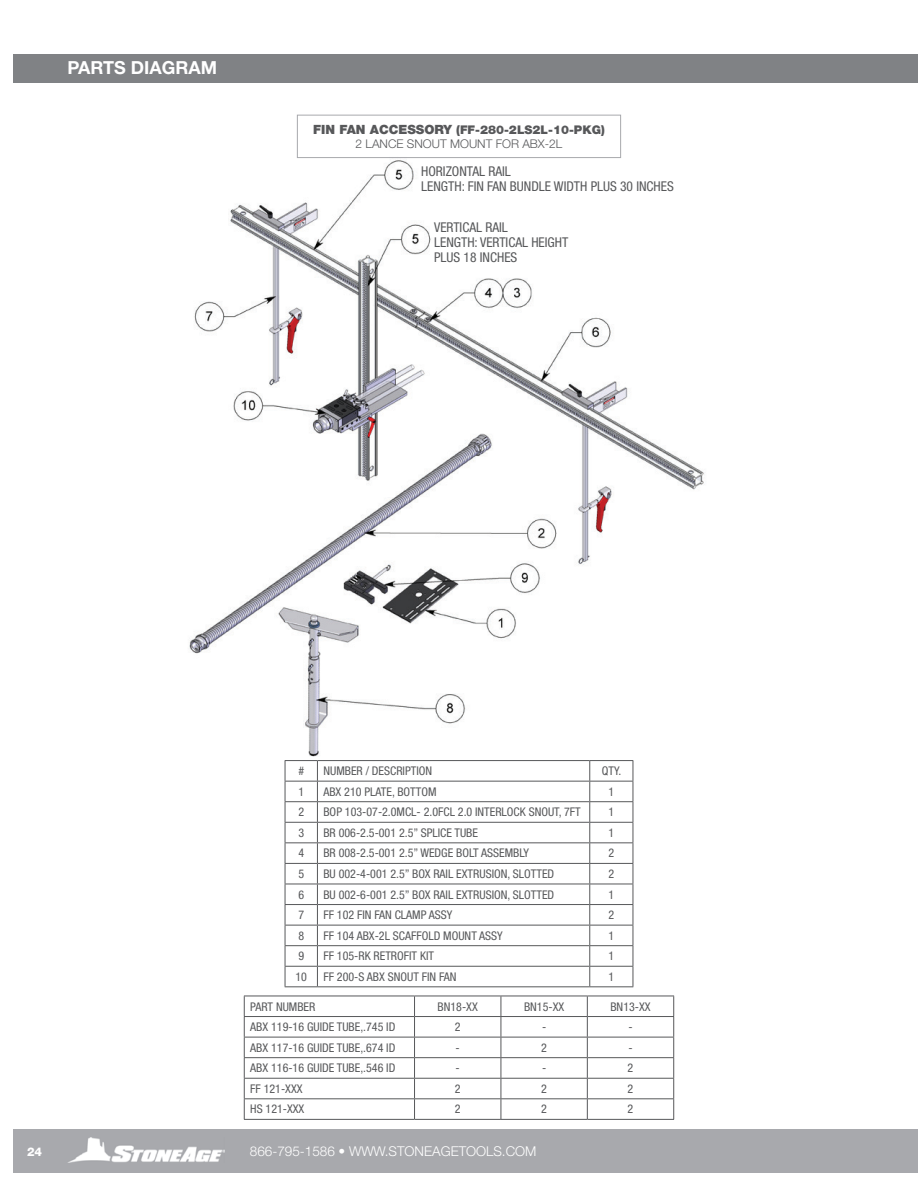
<style>
.page{position:relative;width:918px;height:1188px;background:#fff}
.page>*{position:absolute;margin:0;border:0;box-sizing:border-box;transform-origin:0 0}
.t1{font:700 18px "Helvetica Neue LT Std";color:#fff}
.t2{font:condensed 13.5px/15px "Helvetica Neue LT Std";color:#57585a}
.t3{font:300 13.5px "Helvetica Neue LT Std";color:#fff}
.t4{font:condensed 12px "Helvetica Neue LT Std";color:#57585a}
.t5{font:300 12px/13.5px "Helvetica Neue LT Std";color:#57585a;text-align:center}
.t6{font:800 12px "Helvetica Neue LT Std";color:#fff}
.s1{font-weight:900;font-size:12.75px}
.s2{font-weight:900}
</style>
<div class="page">
<div style="left:14px;top:1129px;width:904px;height:44px;background:#a8a9ad"></div>
<img style="left:69px;top:1137px;width:155px;height:25px">
<img style="left:189px;top:152px;width:516px;height:616px">
<div style="left:297px;top:115px;width:324px;height:43px;border:1px solid #a8a9ad"></div>
<hr style="left:285px;top:760px;width:32px;height:1px;background:#57585a">
<hr style="left:317px;top:760px;width:273px;height:1px;background:#57585a">
<hr style="left:590px;top:760px;width:43px;height:1px;background:#57585a">
<hr style="left:285px;top:781px;width:32px;height:1px;background:#57585a">
<hr style="left:317px;top:781px;width:273px;height:1px;background:#57585a">
<hr style="left:590px;top:781px;width:43px;height:1px;background:#57585a">
<hr style="left:285px;top:801px;width:32px;height:1px;background:#57585a">
<hr style="left:317px;top:801px;width:273px;height:1px;background:#57585a">
<hr style="left:590px;top:801px;width:43px;height:1px;background:#57585a">
<hr style="left:285px;top:822px;width:32px;height:1px;background:#57585a">
<hr style="left:317px;top:822px;width:273px;height:1px;background:#57585a">
<hr style="left:590px;top:822px;width:43px;height:1px;background:#57585a">
<hr style="left:285px;top:842px;width:32px;height:1px;background:#57585a">
<hr style="left:317px;top:842px;width:273px;height:1px;background:#57585a">
<hr style="left:590px;top:842px;width:43px;height:1px;background:#57585a">
<hr style="left:285px;top:863px;width:32px;height:1px;background:#57585a">
<hr style="left:317px;top:863px;width:273px;height:1px;background:#57585a">
<hr style="left:590px;top:863px;width:43px;height:1px;background:#57585a">
<hr style="left:285px;top:884px;width:32px;height:1px;background:#57585a">
<hr style="left:317px;top:884px;width:273px;height:1px;background:#57585a">
<hr style="left:590px;top:884px;width:43px;height:1px;background:#57585a">
<hr style="left:285px;top:904px;width:32px;height:1px;background:#57585a">
<hr style="left:317px;top:904px;width:273px;height:1px;background:#57585a">
<hr style="left:590px;top:904px;width:43px;height:1px;background:#57585a">
<hr style="left:285px;top:925px;width:32px;height:1px;background:#57585a">
<hr style="left:317px;top:925px;width:273px;height:1px;background:#57585a">
<hr style="left:590px;top:925px;width:43px;height:1px;background:#57585a">
<hr style="left:285px;top:945px;width:32px;height:1px;background:#57585a">
<hr style="left:317px;top:945px;width:273px;height:1px;background:#57585a">
<hr style="left:590px;top:945px;width:43px;height:1px;background:#57585a">
<hr style="left:285px;top:966px;width:32px;height:1px;background:#57585a">
<svg style="left:285px;top:761px;width:1px;height:225px"></svg>
<hr style="left:317px;top:966px;width:273px;height:1px;background:#57585a">
<svg style="left:317px;top:761px;width:1px;height:225px"></svg>
<hr style="left:590px;top:966px;width:43px;height:1px;background:#57585a">
<svg style="left:589px;top:761px;width:1px;height:225px"></svg>
<svg style="left:633px;top:761px;width:1px;height:225px"></svg>
<hr style="left:285px;top:986px;width:32px;height:1px;background:#57585a">
<hr style="left:317px;top:986px;width:273px;height:1px;background:#57585a">
<hr style="left:590px;top:986px;width:43px;height:1px;background:#57585a">
<hr style="left:244px;top:996px;width:171px;height:1px;background:#57585a">
<hr style="left:415px;top:996px;width:86px;height:1px;background:#57585a">
<hr style="left:501px;top:996px;width:86px;height:1px;background:#57585a">
<hr style="left:587px;top:996px;width:87px;height:1px;background:#57585a">
<hr style="left:244px;top:1016px;width:171px;height:1px;background:#57585a">
<hr style="left:415px;top:1016px;width:86px;height:1px;background:#57585a">
<hr style="left:501px;top:1016px;width:86px;height:1px;background:#57585a">
<hr style="left:587px;top:1016px;width:87px;height:1px;background:#57585a">
<hr style="left:244px;top:1037px;width:171px;height:1px;background:#57585a">
<hr style="left:415px;top:1037px;width:86px;height:1px;background:#57585a">
<hr style="left:501px;top:1037px;width:86px;height:1px;background:#57585a">
<hr style="left:587px;top:1037px;width:87px;height:1px;background:#57585a">
<hr style="left:244px;top:1057px;width:171px;height:1px;background:#57585a">
<hr style="left:415px;top:1057px;width:86px;height:1px;background:#57585a">
<hr style="left:501px;top:1057px;width:86px;height:1px;background:#57585a">
<hr style="left:587px;top:1057px;width:87px;height:1px;background:#57585a">
<hr style="left:244px;top:1078px;width:171px;height:1px;background:#57585a">
<hr style="left:415px;top:1078px;width:86px;height:1px;background:#57585a">
<hr style="left:501px;top:1078px;width:86px;height:1px;background:#57585a">
<hr style="left:587px;top:1078px;width:87px;height:1px;background:#57585a">
<hr style="left:244px;top:1098px;width:171px;height:1px;background:#57585a">
<svg style="left:244px;top:996px;width:1px;height:123px"></svg>
<hr style="left:415px;top:1098px;width:86px;height:1px;background:#57585a">
<svg style="left:414px;top:996px;width:1px;height:123px"></svg>
<hr style="left:501px;top:1098px;width:86px;height:1px;background:#57585a">
<svg style="left:501px;top:996px;width:1px;height:123px"></svg>
<hr style="left:587px;top:1098px;width:87px;height:1px;background:#57585a">
<svg style="left:587px;top:996px;width:1px;height:123px"></svg>
<svg style="left:673px;top:996px;width:1px;height:123px"></svg>
<hr style="left:244px;top:1119px;width:171px;height:1px;background:#57585a">
<hr style="left:415px;top:1119px;width:86px;height:1px;background:#57585a">
<hr style="left:501px;top:1119px;width:86px;height:1px;background:#57585a">
<hr style="left:587px;top:1119px;width:87px;height:1px;background:#57585a">
<div style="left:14px;top:54px;width:904px;height:29px;background:#808285"></div>
<h1 class="t1" style="left:68px;top:57px;width:151px">PARTS DIAGRAM</h1>
<p class="t5" style="left:313px;top:123px;width:293px"><span class="s1">FIN FAN ACCESSORY</span> <span class="s2">(FF-280-2LS2L-10-PKG)<br></span>2 LANCE SNOUT MOUNT FOR ABX-2L</p>
<p class="t2" style="left:421px;top:163px;width:254px">HORIZONTAL RAIL<br>LENGTH: FIN FAN BUNDLE WIDTH PLUS 30 INCHES</p>
<p class="t2" style="left:434px;top:219px;width:136px">VERTICAL RAIL<br>LENGTH: VERTICAL HEIGHT<br>PLUS 18 INCHES</p>
<p class="t4" style="left:298px;top:764px;width:7px">#</p>
<p class="t4" style="left:323px;top:764px;width:110px">NUMBER / DESCRIPTION</p>
<p class="t4" style="left:602px;top:764px;width:21px">QTY.</p>
<p class="t4" style="left:298px;top:785px;width:7px">1</p>
<p class="t4" style="left:323px;top:785px;width:115px">ABX 210 PLATE, BOTTOM</p>
<p class="t4" style="left:608px;top:785px;width:7px">1</p>
<p class="t4" style="left:298px;top:805px;width:7px">2</p>
<p class="t4" style="left:323px;top:805px;width:259px">BOP 103-07-2.0MCL- 2.0FCL 2.0 INTERLOCK SNOUT, 7FT</p>
<p class="t4" style="left:608px;top:805px;width:7px">1</p>
<p class="t4" style="left:298px;top:826px;width:7px">3</p>
<p class="t4" style="left:323px;top:826px;width:156px">BR 006-2.5-001 2.5” SPLICE TUBE</p>
<p class="t4" style="left:608px;top:826px;width:7px">1</p>
<p class="t4" style="left:298px;top:846px;width:7px">4</p>
<p class="t4" style="left:323px;top:846px;width:207px">BR 008-2.5-001 2.5” WEDGE BOLT ASSEMBLY</p>
<p class="t4" style="left:608px;top:846px;width:7px">2</p>
<p class="t4" style="left:298px;top:867px;width:7px">5</p>
<p class="t4" style="left:323px;top:867px;width:232px">BU 002-4-001 2.5” BOX RAIL EXTRUSION, SLOTTED</p>
<p class="t4" style="left:608px;top:867px;width:7px">2</p>
<p class="t4" style="left:298px;top:887px;width:7px">6</p>
<p class="t4" style="left:323px;top:887px;width:232px">BU 002-6-001 2.5” BOX RAIL EXTRUSION, SLOTTED</p>
<p class="t4" style="left:608px;top:887px;width:7px">1</p>
<p class="t4" style="left:298px;top:908px;width:7px">7</p>
<p class="t4" style="left:323px;top:908px;width:131px">FF 102 FIN FAN CLAMP ASSY</p>
<p class="t4" style="left:608px;top:908px;width:7px">2</p>
<p class="t4" style="left:298px;top:929px;width:7px">8</p>
<p class="t4" style="left:323px;top:929px;width:181px">FF 104 ABX-2L SCAFFOLD MOUNT ASSY</p>
<p class="t4" style="left:608px;top:929px;width:7px">1</p>
<p class="t4" style="left:298px;top:949px;width:7px">9</p>
<p class="t4" style="left:323px;top:949px;width:112px">FF 105-RK RETROFIT KIT</p>
<p class="t4" style="left:608px;top:949px;width:7px">1</p>
<p class="t4" style="left:295px;top:970px;width:13px">10</p>
<p class="t4" style="left:323px;top:970px;width:135px">FF 200-S ABX SNOUT FIN FAN</p>
<p class="t4" style="left:608px;top:970px;width:7px">1</p>
<p class="t4" style="left:250px;top:999px;width:67px">PART NUMBER</p>
<p class="t4" style="left:438px;top:999px;width:42px">BN18-XX</p>
<p class="t4" style="left:524px;top:999px;width:42px">BN15-XX</p>
<p class="t4" style="left:610px;top:999px;width:42px">BN13-XX</p>
<p class="t4" style="left:250px;top:1020px;width:147px">ABX 119-16 GUIDE TUBE,.745 ID</p>
<p class="t4" style="left:455px;top:1020px;width:7px">2</p>
<p class="t4" style="left:542px;top:1020px;width:6px">-</p>
<p class="t4" style="left:628px;top:1020px;width:6px">-</p>
<p class="t4" style="left:250px;top:1040px;width:147px">ABX 117-16 GUIDE TUBE,.674 ID</p>
<p class="t4" style="left:456px;top:1040px;width:6px">-</p>
<p class="t4" style="left:541px;top:1040px;width:7px">2</p>
<p class="t4" style="left:628px;top:1040px;width:6px">-</p>
<p class="t4" style="left:250px;top:1061px;width:147px">ABX 116-16 GUIDE TUBE,.546 ID</p>
<p class="t4" style="left:456px;top:1061px;width:6px">-</p>
<p class="t4" style="left:542px;top:1061px;width:6px">-</p>
<p class="t4" style="left:628px;top:1061px;width:7px">2</p>
<p class="t4" style="left:250px;top:1082px;width:54px">FF 121-XXX</p>
<p class="t4" style="left:455px;top:1082px;width:7px">2</p>
<p class="t4" style="left:541px;top:1082px;width:7px">2</p>
<p class="t4" style="left:628px;top:1082px;width:7px">2</p>
<p class="t4" style="left:250px;top:1102px;width:56px">HS 121-XXX</p>
<p class="t4" style="left:455px;top:1102px;width:7px">2</p>
<p class="t4" style="left:541px;top:1102px;width:7px">2</p>
<p class="t4" style="left:628px;top:1102px;width:7px">2</p>
<p class="t6" style="left:27px;top:1144px;width:17px">24</p>
<p class="t3" style="left:250px;top:1143px;width:288px">866-795-1586 • WWW.STONEAGETOOLS.COM</p>
</div>
